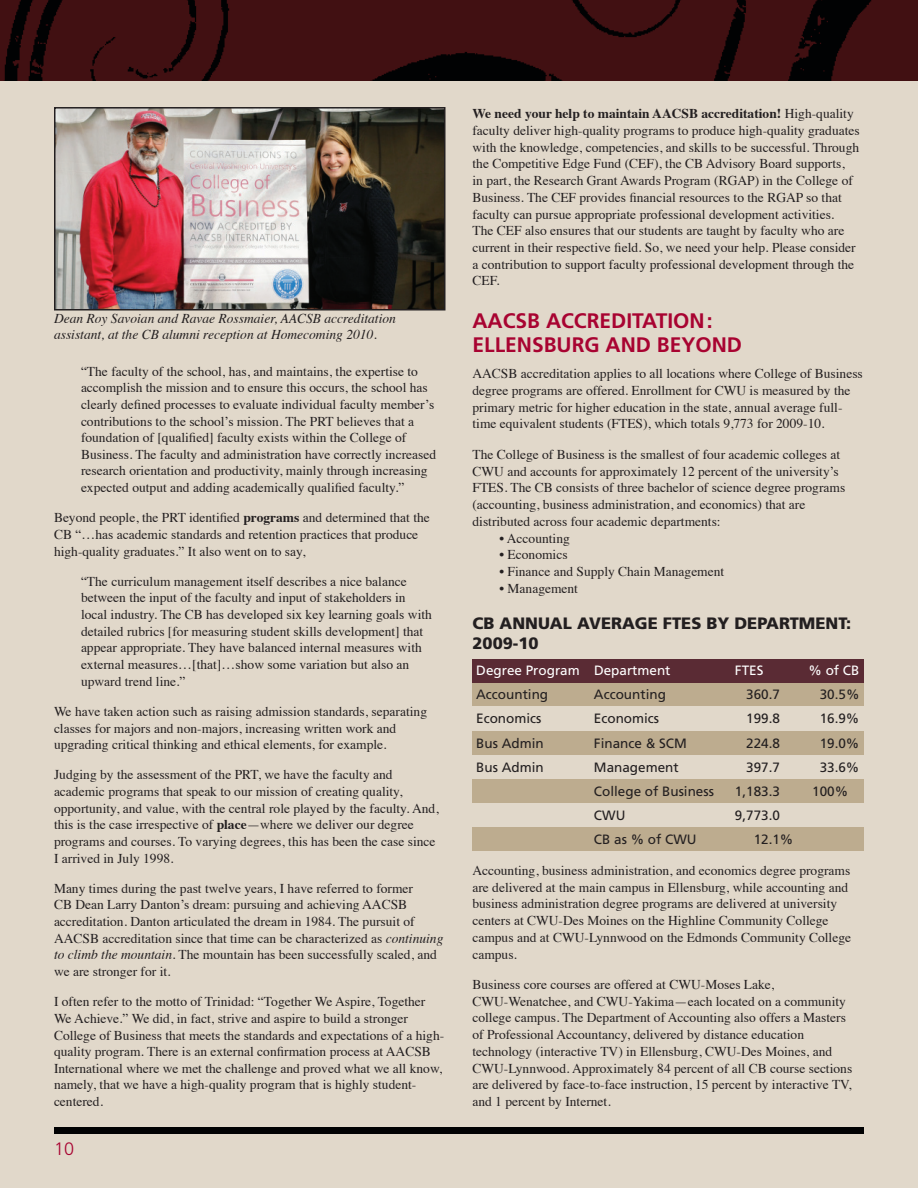
<style>
.page{position:relative;width:918px;height:1188px;background:#fff}
.page>*{position:absolute;margin:0;border:0;box-sizing:border-box;transform-origin:0 0}
.t1{font:700 21px/24.3px "Frutiger";color:#a80331}
.t2{font:300 18px "Frutiger";color:#a80331}
.t3{font:900 16.5px/19.8px "Frutiger";color:#231f20}
.t4{font:13.5px/16.6px "Times";color:#231f20}
.t5{font:13.5px "Frutiger";color:#231f20}
.t6{font:italic 13.5px/16.5px "Times";color:#231f20}
.t7{font:13.5px "Frutiger";color:#fff}
.s1{font-weight:700}
.s2{font-style:italic}
</style>
<div class="page">
<div style="left:0;top:81px;width:918px;height:1107px;background:#e1d8ca"></div>
<div style="left:54px;top:1128px;width:810px;height:6px;background:#010203"></div>
<img style="left:0;top:0;width:918px;height:81px">
<div style="left:472px;top:682px;width:392px;height:24px;background:#bdac8f"></div>
<div style="left:472px;top:731px;width:392px;height:24px;background:#bdac8f"></div>
<div style="left:472px;top:779px;width:392px;height:24px;background:#bdac8f"></div>
<div style="left:472px;top:827px;width:392px;height:24px;background:#bdac8f"></div>
<div style="left:472px;top:659px;width:392px;height:24px;background:#5a2b34"></div>
<img style="left:57px;top:110px;width:386px;height:197px">
<div style="left:54px;top:107px;width:392px;height:203px;border:2px solid #231f20"></div>
<p class="t6" style="left:54px;top:309px;width:343px">Dean Roy Savoian and Ravae Rossmaier, AACSB accreditation assistant, at the CB alumni reception at Homecoming 2010.</p>
<p class="t4" style="left:81px;top:362px;width:357px">“The faculty of the school, has, and maintains, the expertise to accomplish the mission and to ensure this occurs, the school has clearly defined processes to evaluate individual faculty member’s contributions to the school’s mission. The PRT believes that a foundation of [qualified] faculty exists within the College of Business. The faculty and administration have correctly increased research orientation and productivity, mainly through increasing expected output and adding academically qualified faculty.”</p>
<p class="t4" style="left:54px;top:508px;width:377px">Beyond people, the PRT identified <span class="s1">programs</span> and determined that the<br>CB “...has academic standards and retention practices that produce high-quality graduates.” It also went on to say,</p>
<p class="t4" style="left:81px;top:572px;width:352px">“The curriculum management itself describes a nice balance between the input of the faculty and input of stakeholders in local industry. The CB has developed six key learning goals with detailed rubrics [for measuring student skills development] that appear appropriate. They have balanced internal measures with external measures...[that]...show some variation but also an upward trend line.”</p>
<p class="t4" style="left:54px;top:702px;width:375px">We have taken action such as raising admission standards, separating classes for majors and non-majors, increasing written work and upgrading critical thinking and ethical elements, for example.</p>
<p class="t4" style="left:54px;top:765px;width:386px">Judging by the assessment of the PRT, we have the faculty and academic programs that speak to our mission of creating quality, opportunity, and value, with the central role played by the faculty. And, this is the case irrespective of <span class="s1">place</span>—where we deliver our degree programs and courses. To varying degrees, this has been the case since I arrived in July 1998.</p>
<p class="t4" style="left:54px;top:879px;width:391px">Many times during the past twelve years, I have referred to former<br>CB Dean Larry Danton’s dream: pursuing and achieving AACSB accreditation. Danton articulated the dream in 1984. The pursuit of AACSB accreditation since that time can be characterized as <span class="s2">continuing to climb the mountain</span>. The mountain has been successfully scaled, and we are stronger for it.</p>
<p class="t4" style="left:54px;top:992px;width:392px">I often refer to the motto of Trinidad: “Together We Aspire, Together We Achieve.” We did, in fact, strive and aspire to build a stronger College of Business that meets the standards and expectations of a high&shy;quality program. There is an external confirmation process at AACSB International where we met the challenge and proved what we all know, namely, that we have a high-quality program that is highly student&shy;centered.</p>
<h2 class="t2" style="left:54px;top:1139px;width:22px">10</h2>
<p class="t4" style="left:472px;top:104px;width:389px"><span class="s1">We need your help to maintain AACSB accreditation!</span> High-quality faculty deliver high-quality programs to produce high-quality graduates with the knowledge, competencies, and skills to be successful. Through the Competitive Edge Fund (CEF), the CB Advisory Board supports,<br>in part, the Research Grant Awards Program (RGAP) in the College of Business. The CEF provides financial resources to the RGAP so that faculty can pursue appropriate professional development activities.<br>The CEF also ensures that our students are taught by faculty who are current in their respective field. So, we need your help. Please consider a contribution to support faculty professional development through the CEF.</p>
<h1 class="t1" style="left:472px;top:309px;width:271px">AACSB ACCREDITATION:<br>ELLENSBURG AND BEYOND</h1>
<p class="t4" style="left:472px;top:364px;width:392px">AACSB accreditation applies to all locations where College of Business degree programs are offered. Enrollment for CWU is measured by the primary metric for higher education in the state, annual average full&shy;time equivalent students (FTES), which totals 9,773 for 2009-10.</p>
<p class="t4" style="left:472px;top:445px;width:374px">The College of Business is the smallest of four academic colleges at CWU and accounts for approximately 12 percent of the university’s FTES. The CB consists of three bachelor of science degree programs (accounting, business administration, and economics) that are distributed across four academic departments:</p>
<p class="t4" style="left:500px;top:529px;width:72px">• Accounting</p>
<p class="t4" style="left:500px;top:545px;width:70px">• Economics</p>
<p class="t4" style="left:500px;top:562px;width:226px">• Finance and Supply Chain Management</p>
<p class="t4" style="left:500px;top:579px;width:80px">• Management</p>
<p class="t3" style="left:472px;top:613px;width:380px">CB ANNUAL AVERAGE FTES BY DEPARTMENT:<br>2009-10</p>
<p class="t7" style="left:476px;top:662px;width:196px">Degree Program Department</p>
<p class="t7" style="left:735px;top:662px;width:30px">FTES</p>
<p class="t7" style="left:808px;top:662px;width:53px">% of CB</p>
<p class="t5" style="left:476px;top:686px;width:73px">Accounting</p>
<p class="t5" style="left:594px;top:686px;width:73px">Accounting</p>
<p class="t5" style="left:746px;top:686px;width:35px">360.7</p>
<p class="t5" style="left:820px;top:686px;width:41px">30.5%</p>
<p class="t5" style="left:476px;top:711px;width:67px">Economics</p>
<p class="t5" style="left:594px;top:711px;width:67px">Economics</p>
<p class="t5" style="left:746px;top:711px;width:35px">199.8</p>
<p class="t5" style="left:820px;top:711px;width:41px">16.9%</p>
<p class="t5" style="left:476px;top:735px;width:69px">Bus Admin</p>
<p class="t5" style="left:594px;top:735px;width:95px">Finance &amp; SCM</p>
<p class="t5" style="left:746px;top:735px;width:35px">224.8</p>
<p class="t5" style="left:820px;top:735px;width:41px">19.0%</p>
<p class="t5" style="left:476px;top:759px;width:69px">Bus Admin</p>
<p class="t5" style="left:594px;top:759px;width:86px">Management</p>
<p class="t5" style="left:746px;top:759px;width:35px">397.7</p>
<p class="t5" style="left:820px;top:759px;width:41px">33.6%</p>
<p class="t5" style="left:594px;top:783px;width:122px">College of Business</p>
<p class="t5" style="left:735px;top:783px;width:47px">1,183.3</p>
<p class="t5" style="left:812px;top:783px;width:38px">100%</p>
<p class="t5" style="left:594px;top:808px;width:33px">CWU</p>
<p class="t5" style="left:735px;top:808px;width:47px">9,773.0</p>
<p class="t5" style="left:594px;top:832px;width:104px">CB as % of CWU</p>
<p class="t5" style="left:754px;top:832px;width:41px">12.1%</p>
<p class="t4" style="left:472px;top:861px;width:380px">Accounting, business administration, and economics degree programs are delivered at the main campus in Ellensburg, while accounting and business administration degree programs are delivered at university centers at CWU-Des Moines on the Highline Community College campus and at CWU-Lynnwood on the Edmonds Community College campus.</p>
<p class="t4" style="left:472px;top:975px;width:381px">Business core courses are offered at CWU-Moses Lake, CWU-Wenatchee, and CWU-Yakima—each located on a community college campus. The Department of Accounting also offers a Masters of Professional Accountancy, delivered by distance education technology (interactive TV) in Ellensburg, CWU-Des Moines, and CWU-Lynnwood. Approximately 84 percent of all CB course sections are delivered by face-to-face instruction, 15 percent by interactive TV, and 1 percent by Internet.</p>
</div>
